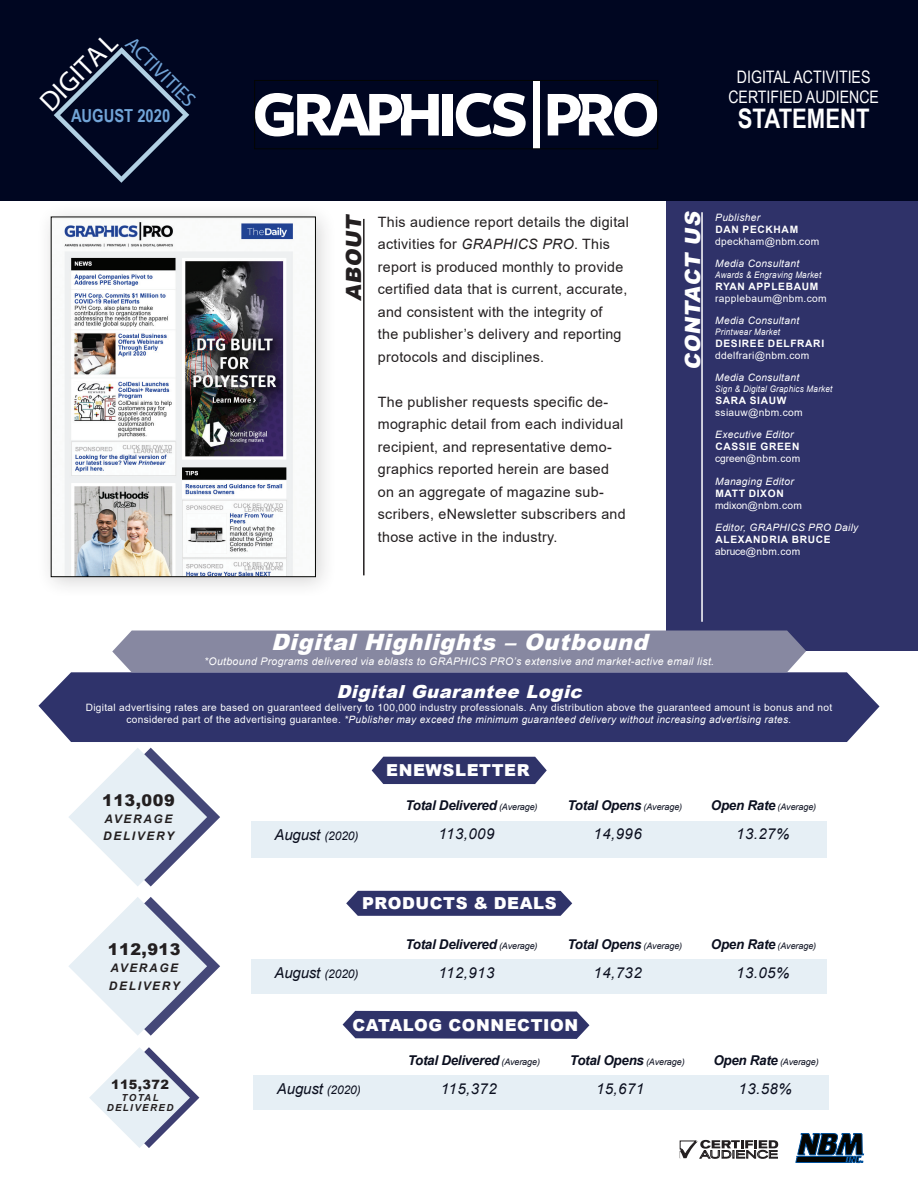
<style>
.page{position:relative;width:918px;height:1188px;background:#fff}
.page>*{position:absolute;margin:0;border:0;box-sizing:border-box;transform-origin:0 0}
.t1{font:27.9px "Myriad Pro";color:#fff}
.t2{font:700 27px "Arial Narrow";color:#fff}
.Heading{font:italic 900 22.5px "Arial";color:#fff}
.Heading-2{font:italic 900 21px "Arial";color:#fff}
.Heading-3{font:italic 900 21px "Arial";color:#231f20}
.t3{font:20.25px "Myriad Pro";color:#71a4d7}
.Heading-4{font:italic 900 18px "Arial";color:#fff}
.t4{font:700 18px "Arial Narrow";color:#71a4d7}
.t5{font:17.25px "Arial Narrow";color:#fff}
.Heading3{font:900 16.5px "Arial";letter-spacing:.035em;color:#fff}
.Heading__main{font:900 16.05px "Arial";letter-spacing:.03em;color:#231f20}
.Copy{font:italic 15px "Arial";letter-spacing:.03em;color:#0b0f1f}
.Copy-2{font:14.25px/22.5px "Arial";letter-spacing:.02em;color:#231f20}
.Heading_2{font:italic 700 13.5px "Arial";letter-spacing:-.02em;color:#0b0f1f}
.Heading__main-2{font:900 12.9px "Arial";letter-spacing:.03em;color:#231f20}
.Heading__main-3{font:italic 700 11.85px "Arial";letter-spacing:.145em;color:#231f20}
.Copy-3{font:italic 10.5px "Arial";letter-spacing:.03em;color:#fff}
.Copy-4{font:10.2px/12px "Arial";letter-spacing:.03em;color:#fff;text-align:center}
.Heading_2-2{font:italic 10.2px "Arial";letter-spacing:.03em;color:#fff}
.Name{font:700 10.2px "Arial";letter-spacing:.065em;color:#fff}
.Copy-5{font:10.2px "Arial";letter-spacing:-.01em;color:#fff}
.Heading__main-4{font:italic 700 9.6px "Arial";letter-spacing:.145em;color:#231f20}
.Heading_2-3{font:italic 9px "Arial";letter-spacing:.03em;color:#fff;scale:.9 1}
.Heading_2-4{font:italic 9px "Arial";letter-spacing:-.01em;color:#0b0f1f}
.s1{font-style:italic}
.s2{font-size:12px}
.s3{font-weight:400;font-size:9px}
.s4{font-weight:700;font-size:13.5px}
</style>
<div class="page">
<div style="left:38px;top:672px;width:842px;height:70px;background:#2f336b"></div>
<div style="left:666px;top:183px;width:252px;height:468px;background:#2f3269"></div>
<hr style="left:701px;top:212px;width:2px;height:410px;background:#fff">
<svg style="left:796px;top:1133px;width:68px;height:31px;background:#354b5f"></svg>
<div style="left:0;top:0;width:918px;height:201px;background:#000621"></div>
<svg style="left:679px;top:1140px;width:99px;height:19px"></svg>
<svg style="left:54px;top:47px;width:135px;height:136px"></svg>
<svg style="left:254px;top:80px;width:404px;height:69px"></svg>
<div style="left:36px;top:202px;width:302px;height:397px;background:#231f20;opacity:.2"></div>
<img style="left:51px;top:217px;width:265px;height:360px">
<hr style="left:363px;top:219px;width:2px;height:356px;background:#231f20">
<div style="left:112px;top:631px;width:694px;height:41px;background:#8788a1"></div>
<div style="left:251px;top:821px;width:576px;height:37px;background:#e6eff5"></div>
<svg style="left:372px;top:757px;width:175px;height:27px;background:#3c4072"></svg>
<svg style="left:346px;top:891px;width:226px;height:25px;background:#3a3e71"></svg>
<div style="left:251px;top:960px;width:576px;height:34px;background:#e6eff5"></div>
<svg style="left:343px;top:1011px;width:246px;height:28px;background:#3d4173"></svg>
<div style="left:254px;top:1075px;width:575px;height:35px;background:#e6eff5"></div>
<svg style="left:69px;top:897px;width:151px;height:139px"></svg>
<svg style="left:69px;top:748px;width:151px;height:138px"></svg>
<svg style="left:89px;top:1047px;width:110px;height:101px"></svg>
<h1 class="t1" style="left:32px;top:94px;width:98px;rotate:-45deg">DIGITAL</h1>
<h3 class="t3" style="left:138px;top:31px;width:92px;rotate:45deg">ACTIVITIES</h3>
<p class="t4" style="left:71px;top:102px;width:101px">AUGUST 2020</p>
<p class="Heading-3" style="left:338px;top:301px;width:91px;rotate:-90deg">ABOUT</p>
<p class="Copy-2" style="left:378px;top:210px;width:253px">This audience report details the digital activities for <span class="s1">GRAPHICS PRO</span>. This report is produced monthly to provide certified data that is current, accurate, and consistent with the integrity of<br>the publisher’s delivery and reporting protocols and disciplines.</p>
<p class="Copy-2" style="left:378px;top:390px;width:249px">The publisher requests specific de&shy;mographic detail from each individual recipient, and representative demo&shy;graphics reported herein are based on an aggregate of magazine sub&shy;scribers, eNewsletter subscribers and those active in the industry.</p>
<p class="t5" style="left:737px;top:64px;width:135px">DIGITAL ACTIVITIES</p>
<p class="t5" style="left:728px;top:84px;width:152px">CERTIFIED AUDIENCE</p>
<p class="t2" style="left:738px;top:98px;width:133px">STATEMENT</p>
<p class="Heading-2" style="left:677px;top:370px;width:164px;rotate:-90deg">CONTACT US</p>
<p class="Heading_2-2" style="left:715px;top:210px;width:46px">Publisher</p>
<p class="Name" style="left:715px;top:222px;width:84px">DAN PECKHAM</p>
<p class="Copy-4" style="left:715px;top:235px;width:105px">dpeckham@nbm.com</p>
<p class="Heading_2-2" style="left:715px;top:257px;width:85px">Media Consultant</p>
<p class="Heading_2-3" style="left:715px;top:269px;width:119px">Awards &amp; Engraving Market</p>
<p class="Name" style="left:715px;top:279px;width:104px">RYAN APPLEBAUM</p>
<p class="Copy-4" style="left:715px;top:292px;width:113px">rapplebaum@nbm.com</p>
<p class="Heading_2-2" style="left:715px;top:314px;width:85px">Media Consultant</p>
<p class="Heading_2-3" style="left:715px;top:326px;width:74px">Printwear Market</p>
<p class="Name" style="left:715px;top:336px;width:110px">DESIREE DELFRARI</p>
<p class="Copy-4" style="left:715px;top:349px;width:96px">ddelfrari@nbm.com</p>
<p class="Heading_2-2" style="left:715px;top:371px;width:85px">Media Consultant</p>
<p class="Heading_2-3" style="left:715px;top:383px;width:132px">Sign &amp; Digital Graphics Market</p>
<p class="Name" style="left:715px;top:393px;width:72px">SARA SIAUW</p>
<p class="Copy-4" style="left:715px;top:406px;width:89px">ssiauw@nbm.com</p>
<p class="Heading_2-2" style="left:715px;top:428px;width:80px">Executive Editor</p>
<p class="Name" style="left:715px;top:439px;width:86px">CASSIE GREEN</p>
<p class="Copy-5" style="left:715px;top:452px;width:87px">cgreen@nbm.com</p>
<p class="Heading_2-2" style="left:715px;top:474px;width:80px">Managing Editor</p>
<p class="Name" style="left:715px;top:486px;width:70px">MATT DIXON</p>
<p class="Copy-5" style="left:715px;top:498px;width:88px">mdixon@nbm.com</p>
<p class="Heading_2-2" style="left:715px;top:521px;width:145px">Editor, GRAPHICS PRO Daily</p>
<p class="Name" style="left:715px;top:532px;width:117px">ALEXANDRIA BRUCE</p>
<p class="Copy-5" style="left:715px;top:545px;width:87px">abruce@nbm.com</p>
<p class="Heading" style="left:271px;top:626px;width:386px">DigitalHighlights –Outbound</p>
<p class="Copy-3" style="left:204px;top:655px;width:512px">*Outbound Programs delivered via eblasts to GRAPHICS PRO’s extensive and market-active email list.</p>
<p class="Heading-4" style="left:336px;top:678px;width:253px">DigitalGuarantee Logic</p>
<p class="Copy-4" style="left:86px;top:701px;width:748px">Digital advertising rates are based on guaranteed delivery to 100,000 industry professionals. Any distribution above the guaranteed amount is bonus and not considered part of the advertising guarantee. <span class="s1">*Publisher may exceed the minimum guaranteed delivery without increasing advertising rates.</span></p>
<p class="Heading__main" style="left:102px;top:789px;width:74px">113,009</p>
<p class="Heading__main-3" style="left:105px;top:811px;width:69px">AVERAGE</p>
<p class="Heading__main-3" style="left:103px;top:828px;width:72px">DELIVERY</p>
<p class="Heading__main" style="left:108px;top:938px;width:74px">112,913</p>
<p class="Heading__main-3" style="left:110px;top:960px;width:69px">AVERAGE</p>
<p class="Heading__main-3" style="left:109px;top:978px;width:72px">DELIVERY</p>
<p class="Heading__main-2" style="left:111px;top:1075px;width:59px">115,372</p>
<p class="Heading__main-4" style="left:122px;top:1091px;width:38px">TOTAL</p>
<p class="Heading__main-4" style="left:107px;top:1101px;width:68px">DELIVERED</p>
<p class="Copy" style="left:275px;top:825px;width:85px">August <span class="s2">(2020)</span></p>
<p class="Heading3" style="left:386px;top:758px;width:145px">ENEWSLETTER</p>
<p class="Heading_2" style="left:405px;top:797px;width:134px">Total Delivered <span class="s3">(Average)</span></p>
<p class="Heading_2" style="left:568px;top:797px;width:116px">Total Opens <span class="s3">(Average)</span></p>
<p class="Heading_2-4" style="left:711px;top:801px;width:107px"><span class="s4">Open Rate</span> (Average)</p>
<p class="Copy" style="left:439px;top:824px;width:57px">113,009</p>
<p class="Copy" style="left:594px;top:824px;width:50px">14,996</p>
<p class="Copy" style="left:736px;top:824px;width:55px">13.27%</p>
<p class="Heading3" style="left:362px;top:892px;width:196px">PRODUCTS &amp; DEALS</p>
<p class="Heading_2" style="left:405px;top:935px;width:134px">Total Delivered <span class="s3">(Average)</span></p>
<p class="Heading_2" style="left:568px;top:935px;width:116px">Total Opens <span class="s3">(Average)</span></p>
<p class="Heading_2-4" style="left:711px;top:940px;width:107px"><span class="s4">Open Rate</span> (Average)</p>
<p class="Copy" style="left:439px;top:963px;width:57px">112,913</p>
<p class="Copy" style="left:594px;top:963px;width:50px">14,732</p>
<p class="Copy" style="left:736px;top:963px;width:55px">13.05%</p>
<p class="Copy" style="left:275px;top:963px;width:85px">August <span class="s2">(2020)</span></p>
<p class="Heading3" style="left:353px;top:1013px;width:227px">CATALOG CONNECTION</p>
<p class="Heading_2" style="left:408px;top:1051px;width:134px">Total Delivered <span class="s3">(Average)</span></p>
<p class="Heading_2" style="left:570px;top:1051px;width:116px">Total Opens <span class="s3">(Average)</span></p>
<p class="Heading_2-4" style="left:713px;top:1056px;width:107px"><span class="s4">Open Rate</span> (Average)</p>
<p class="Copy" style="left:441px;top:1079px;width:57px">115,372</p>
<p class="Copy" style="left:596px;top:1079px;width:50px">15,671</p>
<p class="Copy" style="left:739px;top:1079px;width:55px">13.58%</p>
<p class="Copy" style="left:277px;top:1079px;width:85px">August <span class="s2">(2020)</span></p>
</div>
